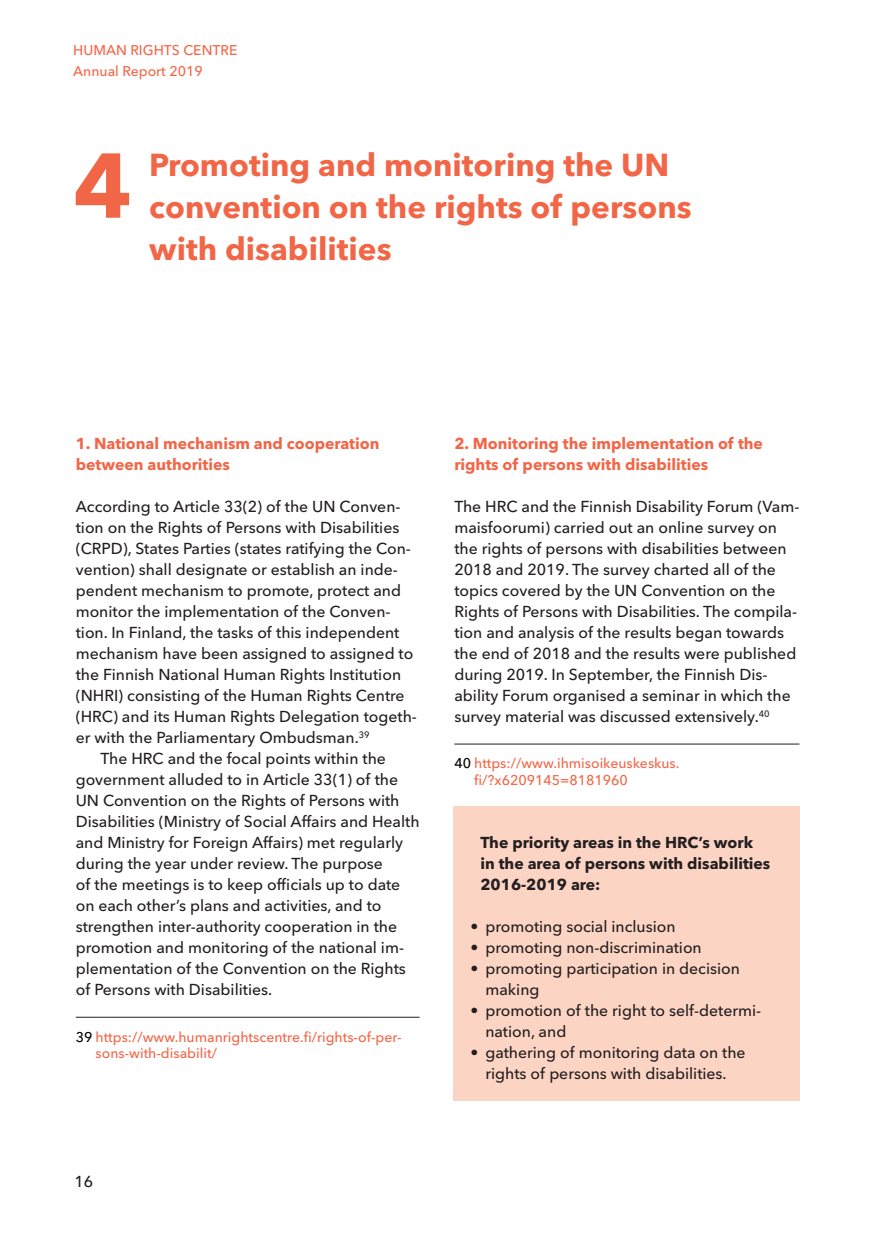
<style>
.page{position:relative;width:874px;height:1241px;background:#fff}
.page>*{position:absolute;margin:0;border:0;box-sizing:border-box;transform-origin:0 0}
.aloitusotsikko{font:700 90.83px "Avenir Next LT Pro";color:#f26648}
.aloitusotsikko-2{font:700 31.5px/42px "Avenir Next LT Pro";color:#f26648}
.leipis_suomi_1_rivi{font:500 15.75px/21px "Avenir Next LT Pro";color:#231f20}
.leipis_suomi{font:500 15.75px/21px "Avenir Next LT Pro";color:#231f20}
.väliotsikko{font:700 15.75px/21px "Avenir Next LT Pro";color:#f26648}
.leipis_1__rivi_laati{font:700 15.75px/21px "Avenir Next LT Pro";color:#231f20}
.Footnote{font:500 14px/16.8px "Avenir Next LT Pro";color:#f26648}
.s1{color:#000}
</style>
<div class="page">
<div style="left:453px;top:806px;width:346px;height:294px;background:#fcd4c3"></div>
<hr style="left:76px;top:1016px;width:343px;height:1px;background:#231f20">
<hr style="left:454px;top:743px;width:345px;height:1px;background:#231f20">
<p class="Footnote" style="left:73px;top:40px;width:166px;line-height:21px">HUMAN RIGHTS CENTRE<br>Annual Report 2019</p>
<h2 class="aloitusotsikko" style="left:73px;top:130px;width:60px">4</h2>
<h2 class="aloitusotsikko-2" style="left:149px;top:143px;width:543px">Promoting and monitoring the UN convention on the rights of persons with disabilities</h2>
<h3 class="väliotsikko" style="left:76px;top:432px;width:305px">1. National mechanism and cooperation between authorities</h3>
<p class="leipis_suomi_1_rivi" style="left:76px;top:496px;width:342px">According to Article 33(2) of the UN Conven&shy;tion on the Rights of Persons with Disabilities (CRPD), States Parties (states ratifying the Con&shy;vention) shall designate or establish an inde&shy;pendent mechanism to promote, protect and monitor the implementation of the Conven&shy;tion. In Finland, the tasks of this independent mechanism have been assigned to assigned to the Finnish National Human Rights Institution (NHRI) consisting of the Human Rights Centre (HRC) and its Human Rights Delegation togeth&shy;er with the Parliamentary Ombudsman.<sup>39</sup></p>
<p class="leipis_suomi" style="left:76px;top:748px;width:345px;text-indent:25px">The HRC and the focal points within the government alluded to in Article 33(1) of the UN Convention on the Rights of Persons with Disabilities (Ministry of Social Affairs and Health and Ministry for Foreign Affairs) met regularly during the year under review. The purpose<br>of the meetings is to keep officials up to date on each other’s plans and activities, and to strengthen inter-authority cooperation in the promotion and monitoring of the national im&shy;plementation of the Convention on the Rights of Persons with Disabilities.</p>
<p class="Footnote" style="left:95px;top:1027px;width:307px;text-indent:-20px"><span class="s1">39</span> https://www.humanrightscentre.fi/rights-of-per&shy;sons-with-disabilit/</p>
<h3 class="väliotsikko" style="left:454px;top:432px;width:310px">2. Monitoring the implementation of the rights of persons with disabilities</h3>
<p class="leipis_suomi_1_rivi" style="left:454px;top:496px;width:346px">The HRC and the Finnish Disability Forum (Vam&shy;maisfoorumi) carried out an online survey on the rights of persons with disabilities between 2018 and 2019. The survey charted all of the topics covered by the UN Convention on the Rights of Persons with Disabilities. The compila&shy;tion and analysis of the results began towards the end of 2018 and the results were published during 2019. In September, the Finnish Dis&shy;ability Forum organised a seminar in which the survey material was discussed extensively.<sup>40</sup></p>
<p class="Footnote" style="left:474px;top:754px;width:207px;text-indent:-20px"><span class="s1">40</span> https://www.ihmisoikeuskeskus. fi/?x6209145=8181960</p>
<p class="leipis_1__rivi_laati" style="left:480px;top:831px;width:291px">The priority areas in the HRC’s work in the area of persons with disabilities<br>2016-2019 are:</p>
<p class="leipis_suomi_1_rivi" style="left:470px;top:916px;width:206px">• promoting social inclusion</p>
<p class="leipis_suomi_1_rivi" style="left:470px;top:937px;width:233px">• promoting non-discrimination</p>
<p class="leipis_suomi_1_rivi" style="left:485px;top:958px;width:256px;text-indent:-15px">• promoting participation in decision making</p>
<p class="leipis_suomi_1_rivi" style="left:485px;top:1000px;width:277px;text-indent:-15px">• promotion of the right to self-determi&shy;nation, and</p>
<p class="leipis_suomi_1_rivi" style="left:470px;top:1042px;width:276px;text-align:center">• gathering of monitoring data on the rights of persons with disabilities.</p>
<p class="leipis_suomi_1_rivi" style="left:74px;top:1170px;width:20px">16</p>
</div>
